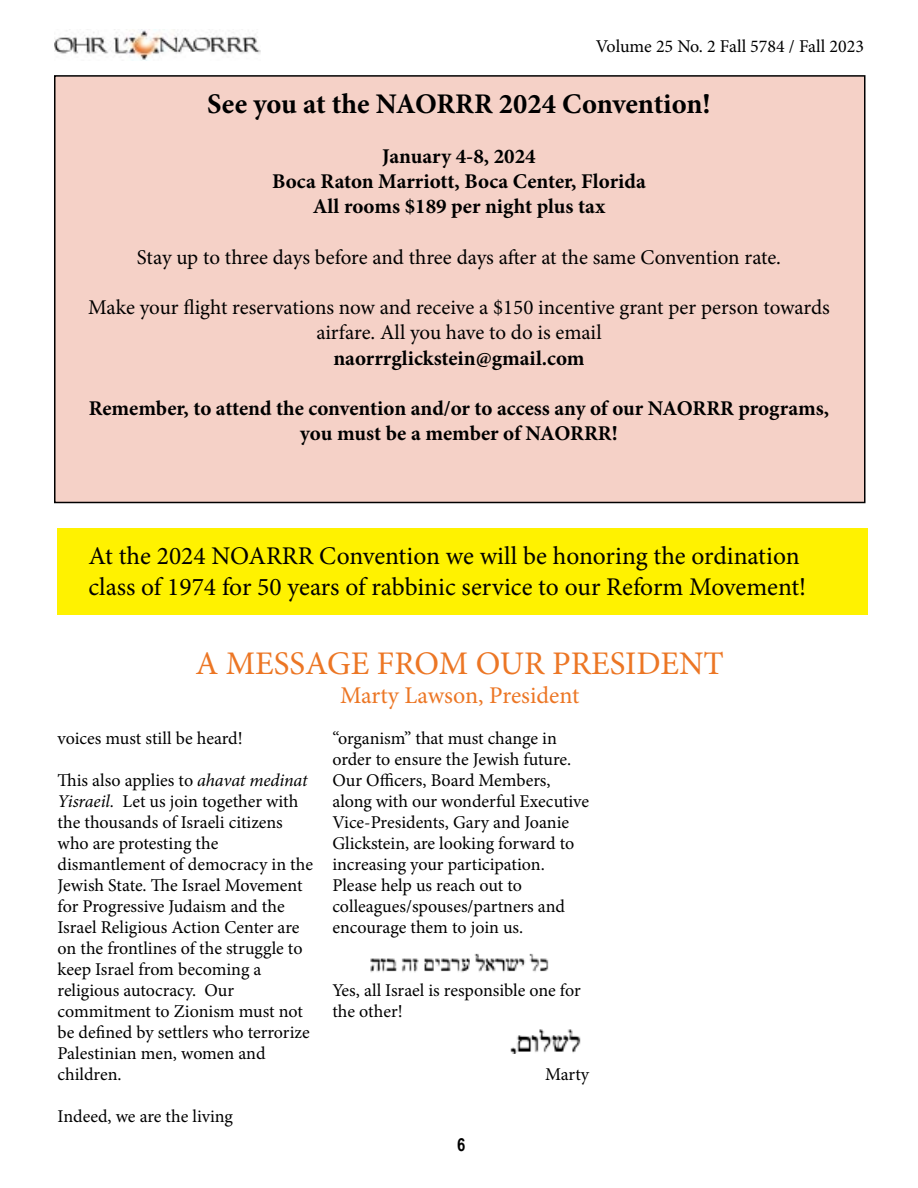
<style>
.page{position:relative;width:918px;height:1188px;background:#fff}
.page>*{position:absolute;margin:0;border:0;box-sizing:border-box;transform-origin:0 0}
.t1{font:33px "Minion Pro";color:#ec7624}
.t2{font:700 28.5px "Minion Pro";letter-spacing:-.005em;color:#000}
.t3{font:25.5px/30.6px "Minion Pro";color:#000}
.t4{font:24px "Minion Pro";color:#ec7624}
.t5{font:700 21px/25.2px "Minion Pro";color:#000;text-align:center}
.t6{font:21px/25.2px "Minion Pro";letter-spacing:-.005em;color:#000;text-align:center}
.t7{font:18px/21px "Minion Pro";color:#000}
.t8{font:700 18px "Arial Narrow";color:#000}
.s1{font-style:italic}
</style>
<div class="page">
<img style="left:54px;top:29px;width:206px;height:31px">
<div style="left:55px;top:76px;width:810px;height:426px;background:#f5d1c7"></div>
<div style="left:54px;top:75px;width:812px;height:428px;border:2px solid #000"></div>
<div style="left:58px;top:528px;width:810px;height:87px;background:#fff200"></div>
<img style="left:370px;top:953px;width:179px;height:20px">
<img style="left:510px;top:1029px;width:71px;height:25px">
<p class="t7" style="left:596px;top:36px;width:270px">Volume 25 No. 2 Fall 5784 / Fall 2023</p>
<h2 class="t2" style="left:207px;top:83px;width:505px">See you at the NAORRR 2024 Convention!</h2>
<p class="t5" style="left:272px;top:143px;width:375px">January 4-8, 2024<br>Boca Raton Marriott, Boca Center, Florida<br>All rooms $189 per night plus tax</p>
<p class="t6" style="left:137px;top:245px;width:646px">Stay up to three days before and three days after at the same Convention rate.</p>
<p class="t6" style="left:88px;top:295px;width:743px">Make your flight reservations now and receive a $150 incentive grant per person towards airfare. All you have to do is email</p>
<p class="t5" style="left:333px;top:345px;width:253px">naorrrglickstein@gmail.com</p>
<p class="t5" style="left:89px;top:395px;width:742px">Remember, to attend the convention and/or to access any of our NAORRR programs, you must be a member of NAORRR!</p>
<h3 class="t3" style="left:89px;top:541px;width:719px">At the 2024 NOARRR Convention we will be honoring the ordination class of 1974 for 50 years of rabbinic service to our Reform Movement!</h3>
<h1 class="t1" style="left:196px;top:642px;width:530px">A MESSAGE FROM OUR PRESIDENT</h1>
<h3 class="t4" style="left:340px;top:679px;width:241px">Marty Lawson, President</h3>
<p class="t7" style="left:58px;top:728px;width:187px">voices must still be heard!</p>
<p class="t7" style="left:58px;top:770px;width:257px">This also applies to <span class="s1">ahavat medinat<br>Yisraeil.</span> Let us join together with the thousands of Israeli citizens who are protesting the dismantlement of democracy in the<br>Jewish State. The Israel Movement for Progressive Judaism and the<br>Israel Religious Action Center are on the frontlines of the struggle to keep Israel from becoming a religious autocracy. Our commitment to Zionism must not be defined by settlers who terrorize<br>Palestinian men, women and children.</p>
<p class="t7" style="left:58px;top:1106px;width:177px">Indeed, we are the living</p>
<p class="t7" style="left:332px;top:728px;width:258px">“organism” that must change in order to ensure the Jewish future.<br>Our Officers, Board Members, along with our wonderful Executive<br>Vice-Presidents, Gary and Joanie<br>Glickstein, are looking forward to increasing your participation.<br>Please help us reach out to colleagues/spouses/partners and encourage them to join us.</p>
<p class="t7" style="left:332px;top:980px;width:250px">Yes, all Israel is responsible one for the other!</p>
<p class="t8" style="left:457px;top:1134px;width:10px">6</p>
<p class="t7" style="left:545px;top:1064px;width:46px">Marty</p>
</div>
